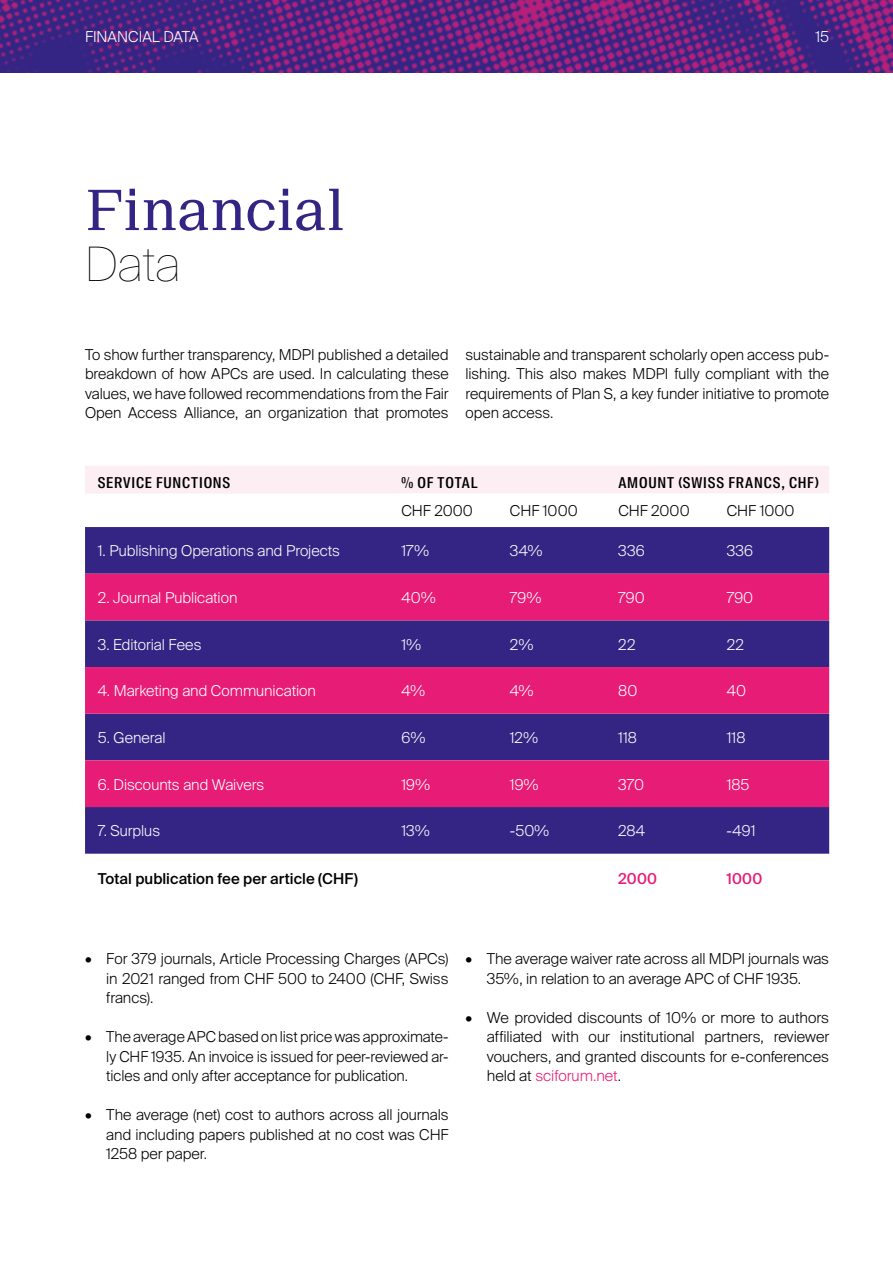
<style>
.page{position:relative;width:893px;height:1263px;background:#fff}
.page>*{position:absolute;margin:0;border:0;box-sizing:border-box;transform-origin:0 0}
.t1{font:55.5px "Suisse Neue";letter-spacing:-.01em;color:#342584}
.t2{font:200 47.4px "Suisse Intl";color:#000}
.t3{font:300 15px/19.5px "Suisse Intl";color:#000;text-align:justify}
.t4{font:300 15px "Suisse Intl";color:#fff}
.t5{font:500 15px "Suisse Intl Cond";letter-spacing:.055em;color:#000}
.t6{font:500 15px "Suisse Intl";letter-spacing:.005em;color:#000}
.t7{font:500 15px "Suisse Intl";letter-spacing:.02em;color:#e71c76}
.s1{color:#e71c76}
</style>
<div class="page">
<img style="left:0;top:0;width:893px;height:72px">
<div style="left:85px;top:466px;width:744px;height:27px;background:#fdeef3"></div>
<div style="left:85px;top:527px;width:744px;height:327px;background:#342584"></div>
<svg style="left:85px;top:574px;width:744px;height:233px;background:#9f207b"></svg>
<p class="t4" style="left:85px;top:28px;width:115px">FINANCIAL DATA</p>
<p class="t4" style="left:815px;top:28px;width:15px">15</p>
<h1 class="t1" style="left:85px;top:178px;width:261px">Financial</h1>
<h2 class="t2" style="left:85px;top:237px;width:97px">Data</h2>
<p class="t3" style="left:85px;top:345px;width:365px">To show further transparency, MDPI published a detailed breakdown of how APCs are used. In calculating these values, we have followed recommendations from the Fair Open Access Alliance, an organization that promotes</p>
<p class="t3" style="left:466px;top:345px;width:365px">sustainable and transparent scholarly open access pub&shy;lishing. This also makes MDPI fully compliant with the requirements of Plan S, a key funder initiative to promote open access.</p>
<p class="t5" style="left:98px;top:473px;width:134px">SERVICE FUNCTIONS</p>
<p class="t5" style="left:401px;top:473px;width:78px">% OF TOTAL</p>
<p class="t5" style="left:618px;top:473px;width:202px">AMOUNT (SWISS FRANCS, CHF)</p>
<p class="t3" style="left:401px;top:501px;width:73px">CHF 2000</p>
<p class="t3" style="left:510px;top:501px;width:69px">CHF 1000</p>
<p class="t3" style="left:618px;top:501px;width:73px">CHF 2000</p>
<p class="t3" style="left:727px;top:501px;width:69px">CHF 1000</p>
<p class="t4" style="left:98px;top:542px;width:244px">1. Publishing Operations and Projects</p>
<p class="t4" style="left:401px;top:542px;width:29px">17%</p>
<p class="t4" style="left:510px;top:542px;width:34px">34%</p>
<p class="t4" style="left:618px;top:542px;width:28px">336</p>
<p class="t4" style="left:727px;top:542px;width:28px">336</p>
<p class="t4" style="left:98px;top:589px;width:141px">2. Journal Publication</p>
<p class="t4" style="left:401px;top:589px;width:36px">40%</p>
<p class="t4" style="left:510px;top:589px;width:33px">79%</p>
<p class="t4" style="left:618px;top:589px;width:28px">790</p>
<p class="t4" style="left:727px;top:589px;width:28px">790</p>
<p class="t4" style="left:98px;top:635px;width:105px">3. Editorial Fees</p>
<p class="t4" style="left:401px;top:635px;width:21px">1%</p>
<p class="t4" style="left:510px;top:635px;width:25px">2%</p>
<p class="t4" style="left:618px;top:635px;width:19px">22</p>
<p class="t4" style="left:727px;top:635px;width:19px">22</p>
<p class="t4" style="left:98px;top:682px;width:220px">4. Marketing and Communication</p>
<p class="t4" style="left:401px;top:682px;width:25px">4%</p>
<p class="t4" style="left:510px;top:682px;width:25px">4%</p>
<p class="t4" style="left:618px;top:682px;width:21px">80</p>
<p class="t4" style="left:727px;top:682px;width:21px">40</p>
<p class="t4" style="left:98px;top:729px;width:69px">5. General</p>
<p class="t4" style="left:401px;top:729px;width:26px">6%</p>
<p class="t4" style="left:510px;top:729px;width:30px">12%</p>
<p class="t4" style="left:618px;top:729px;width:20px">118</p>
<p class="t4" style="left:727px;top:729px;width:20px">118</p>
<p class="t4" style="left:98px;top:775px;width:168px">6. Discounts and Waivers</p>
<p class="t4" style="left:401px;top:775px;width:30px">19%</p>
<p class="t4" style="left:510px;top:775px;width:30px">19%</p>
<p class="t4" style="left:618px;top:775px;width:27px">370</p>
<p class="t4" style="left:727px;top:775px;width:24px">185</p>
<p class="t4" style="left:98px;top:822px;width:64px">7. Surplus</p>
<p class="t4" style="left:401px;top:822px;width:30px">13%</p>
<p class="t4" style="left:510px;top:822px;width:41px">-50%</p>
<p class="t4" style="left:618px;top:822px;width:28px">284</p>
<p class="t4" style="left:727px;top:822px;width:31px">-491</p>
<p class="t6" style="left:98px;top:870px;width:262px">Total publication fee per article (CHF)</p>
<p class="t7" style="left:618px;top:870px;width:40px">2000</p>
<p class="t7" style="left:727px;top:870px;width:37px">1000</p>
<p class="t3" style="left:106px;top:949px;width:344px;text-indent:-21px">• For 379 journals, Article Processing Charges (APCs) in 2021 ranged from CHF 500 to 2400 (CHF, Swiss francs).</p>
<p class="t3" style="left:106px;top:1027px;width:344px;text-indent:-21px">• The average APC based on list price was approximate&shy;ly CHF 1935. An invoice is issued for peer-reviewed ar&shy;ticles and only after acceptance for publication.</p>
<p class="t3" style="left:106px;top:1105px;width:344px;text-indent:-21px">• The average (net) cost to authors across all journals and including papers published at no cost was CHF 1258 per paper.</p>
<p class="t3" style="left:465px;top:949px;width:365px;text-align:center">• The average waiver rate across all MDPI journals was<br>35%, in relation to an average APC of CHF 1935.</p>
<p class="t3" style="left:487px;top:1008px;width:344px;text-indent:-21px">• We provided discounts of 10% or more to authors affiliated with our institutional partners, reviewer vouchers, and granted discounts for e-conferences held at <span class="s1">sciforum.net</span>.</p>
</div>
